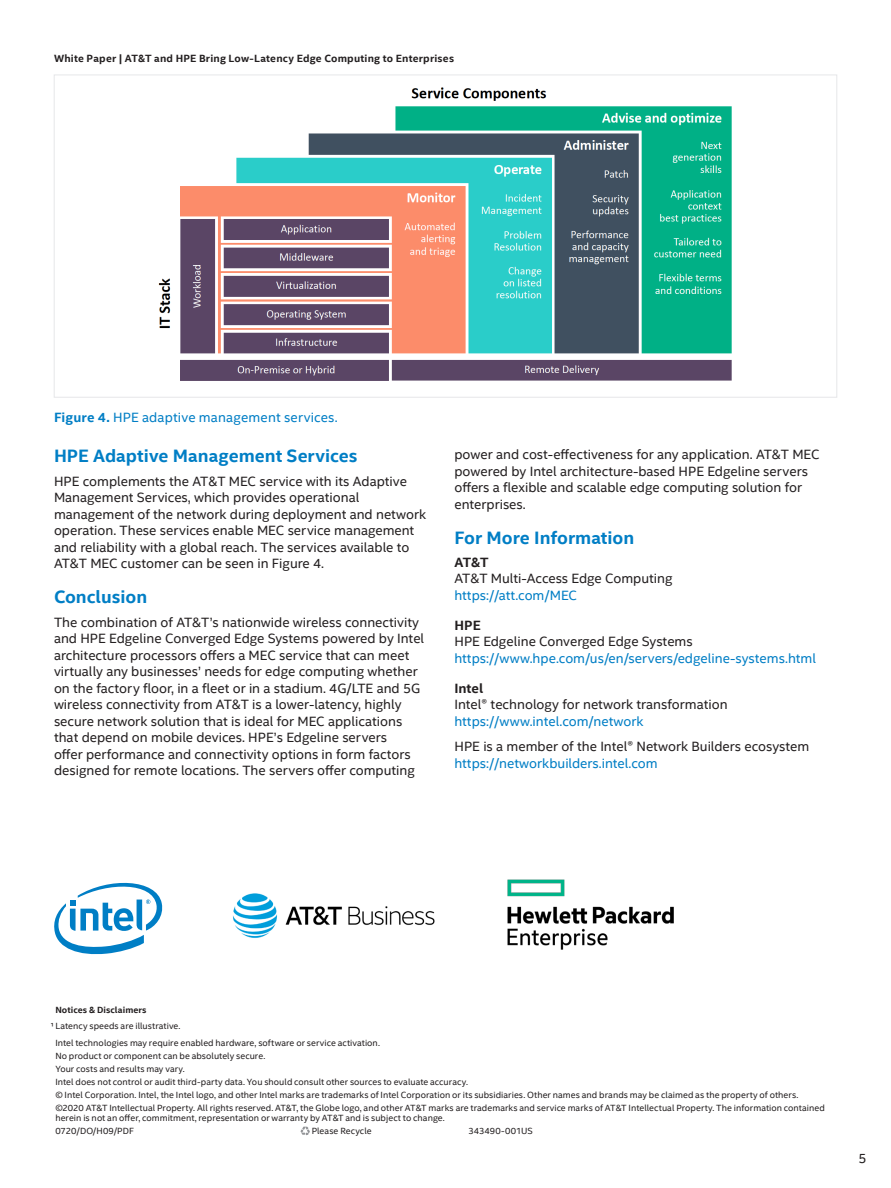
<style>
.page{position:relative;width:891px;height:1188px;background:#fff}
.page>*{position:absolute;margin:0;border:0;box-sizing:border-box;transform-origin:0 0}
.CopyHeaderBlue{font:700 18px "Intel Clear";color:#007ec5}
.MainCopy___Caption{font:13.5px/16.5px "Intel Clear";color:#231f20}
.MainCopy___Caption-2{font:13.5px "Intel Clear";color:#007ec5}
.MainCopy___Caption-3{font:700 13.5px "Intel Clear";color:#231f20}
.Document_Header{font:700 10.5px "Intel Clear";letter-spacing:.02em;color:#231f20}
.Lgl_-_Footnotes_and{font:9px/9.8px "Intel Clear";letter-spacing:.005em;color:#231f20}
.Lgl_-_Footnotes_and-2{font:700 9px "Intel Clear";letter-spacing:.005em;color:#231f20}
.s1{font-weight:700}
</style>
<div class="page">
<img style="left:508px;top:880px;width:166px;height:70px">
<img style="left:158px;top:87px;width:574px;height:294px">
<img style="left:233px;top:893px;width:202px;height:45px">
<svg style="left:300px;top:1126px;width:10px;height:10px"></svg>
<svg style="left:54px;top:882px;width:109px;height:73px"></svg>
<p class="Document_Header" style="left:54px;top:51px;width:402px">White Paper | AT&amp;T and HPE Bring Low-Latency Edge Computing to Enterprises</p>
<p class="MainCopy___Caption-2" style="left:54px;top:408px;width:285px"><span class="s1">Figure 4.</span> HPE adaptive management services.</p>
<p class="CopyHeaderBlue" style="left:54px;top:444px;width:305px">HPE Adaptive Management Services</p>
<p class="MainCopy___Caption" style="left:54px;top:472px;width:374px">HPE complements the AT&amp;T MEC service with its Adaptive Management Services, which provides operational management of the network during deployment and network operation. These services enable MEC service management and reliability with a global reach. The services available to AT&amp;T MEC customer can be seen in Figure 4.</p>
<p class="CopyHeaderBlue" style="left:54px;top:585px;width:95px">Conclusion</p>
<p class="MainCopy___Caption" style="left:54px;top:613px;width:372px">The combination of AT&amp;T’s nationwide wireless connectivity and HPE Edgeline Converged Edge Systems powered by Intel architecture processors offers a MEC service that can meet virtually any businesses’ needs for edge computing whether on the factory floor, in a fleet or in a stadium. 4G/LTE and 5G wireless connectivity from AT&amp;T is a lower-latency, highly secure network solution that is ideal for MEC applications that depend on mobile devices. HPE’s Edgeline servers<br>offer performance and connectivity options in form factors designed for remote locations. The servers offer computing</p>
<p class="MainCopy___Caption" style="left:454px;top:446px;width:367px">power and cost-effectiveness for any application. AT&amp;T MEC powered by Intel architecture-based HPE Edgeline servers offers a flexible and scalable edge computing solution for enterprises.</p>
<p class="CopyHeaderBlue" style="left:454px;top:525px;width:181px">For More Information</p>
<p class="MainCopy___Caption-3" style="left:454px;top:553px;width:36px">AT&amp;T</p>
<p class="MainCopy___Caption" style="left:454px;top:570px;width:220px">AT&amp;T Multi-Access Edge Computing</p>
<p class="MainCopy___Caption-2" style="left:454px;top:586px;width:124px">https://att.com/MEC</p>
<p class="MainCopy___Caption-3" style="left:454px;top:616px;width:28px">HPE</p>
<p class="MainCopy___Caption" style="left:454px;top:633px;width:240px">HPE Edgeline Converged Edge Systems</p>
<p class="MainCopy___Caption-2" style="left:454px;top:649px;width:363px">https://www.hpe.com/us/en/servers/edgeline-systems.html</p>
<p class="MainCopy___Caption-3" style="left:454px;top:679px;width:30px">Intel</p>
<p class="MainCopy___Caption" style="left:454px;top:696px;width:275px">Intel® technology for network transformation</p>
<p class="MainCopy___Caption-2" style="left:454px;top:712px;width:191px">https://www.intel.com/network</p>
<p class="MainCopy___Caption" style="left:454px;top:738px;width:356px">HPE is a member of the Intel® Network Builders ecosystem</p>
<p class="MainCopy___Caption-2" style="left:454px;top:754px;width:205px">https://networkbuilders.intel.com</p>
<p class="Lgl_-_Footnotes_and-2" style="left:55px;top:1003px;width:93px">Notices &amp; Disclaimers</p>
<p class="Lgl_-_Footnotes_and" style="left:50px;top:1021px;width:132px">1Latency speeds are illustrative.</p>
<p class="Lgl_-_Footnotes_and" style="left:55px;top:1037px;width:326px">Intel technologies may require enabled hardware, software or service activation.</p>
<p class="Lgl_-_Footnotes_and" style="left:55px;top:1050px;width:211px">No product or component can be absolutely secure.</p>
<p class="Lgl_-_Footnotes_and" style="left:55px;top:1063px;width:131px">Your costs and results may vary.</p>
<p class="Lgl_-_Footnotes_and" style="left:55px;top:1077px;width:414px">Intel does not control or audit third-party data. You should consult other sources to evaluate accuracy.</p>
<p class="Lgl_-_Footnotes_and" style="left:55px;top:1090px;width:745px">© Intel Corporation. Intel, the Intel logo, and other Intel marks are trademarks of Intel Corporation or its subsidiaries. Other names and brands may be claimed as the property of others.</p>
<p class="Lgl_-_Footnotes_and" style="left:55px;top:1103px;width:771px">©2020 AT&amp;T Intellectual Property. All rights reserved. AT&amp;T, the Globe logo, and other AT&amp;T marks are trademarks and service marks of AT&amp;T Intellectual Property. The information contained herein is not an offer, commitment, representation or warranty by AT&amp;T and is subject to change.</p>
<p class="Lgl_-_Footnotes_and" style="left:55px;top:1126px;width:80px">0720/DO/H09/PDF</p>
<p class="Lgl_-_Footnotes_and" style="left:312px;top:1126px;width:61px">Please Recycle</p>
<p class="Lgl_-_Footnotes_and" style="left:469px;top:1126px;width:66px">343490-001US</p>
<p class="MainCopy___Caption" style="left:858px;top:1150px;width:10px">5</p>
</div>
